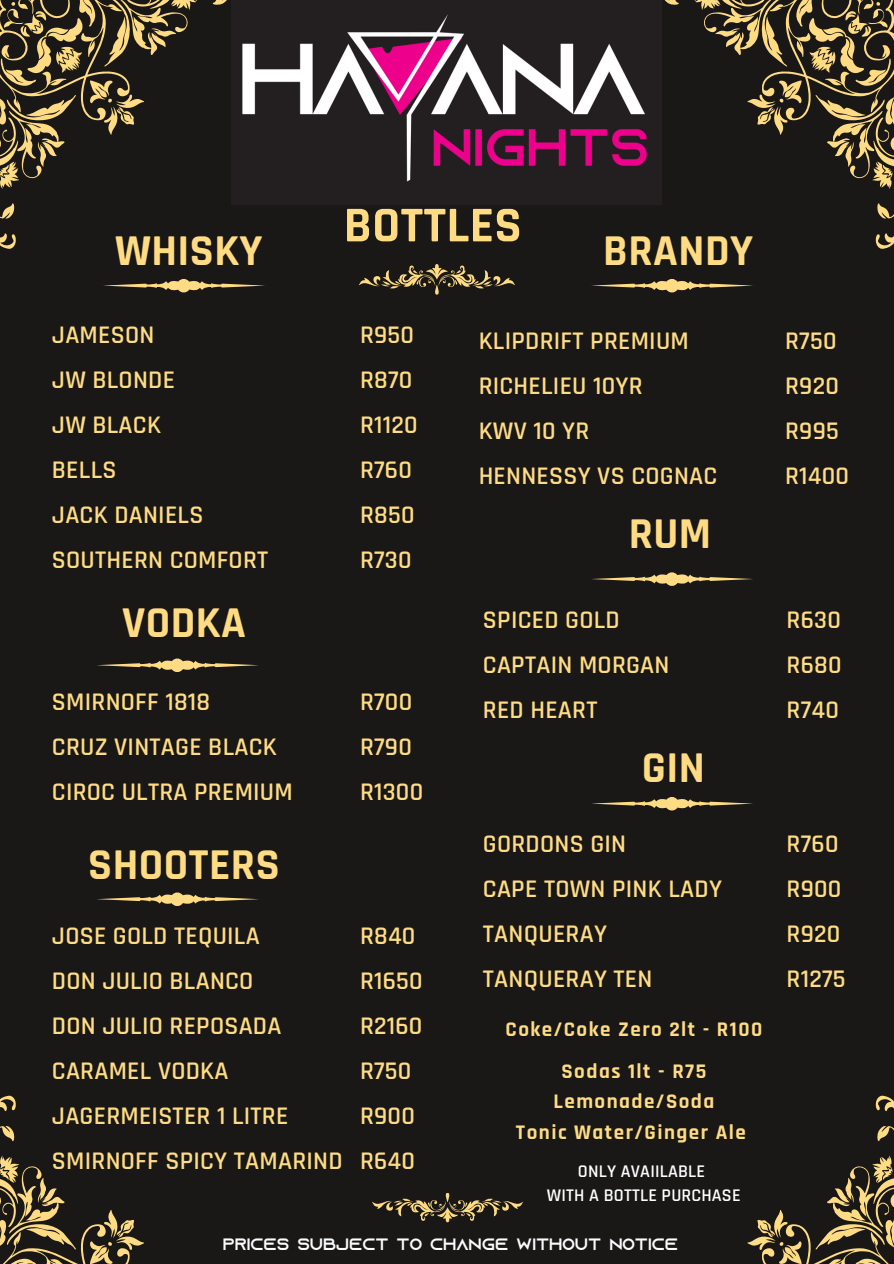
<style>
.page{position:relative;width:894px;height:1264px;background:#fff}
.page>*{position:absolute;margin:0;border:0;box-sizing:border-box;transform-origin:0 0}
.t1{font:700 50.55px "Rajdhani";letter-spacing:.01em;color:#ffdc83}
.t2{font:700 44.55px "Rajdhani";letter-spacing:.01em;color:#ffdc83}
.t3{font:600 25.65px/45px "Rajdhani";letter-spacing:.01em;color:#ffdc83}
.t4{font:700 21px/41.7px "Rajdhani";letter-spacing:.07em;color:#ffdc83;text-align:center}
.t5{font:600 18px/24.8px "Rajdhani";letter-spacing:.01em;color:#fff;text-align:center}
.t6{font:16.5px "Azonix";color:#fcfcfc}
</style>
<div class="page">
<div style="left:0;top:0;width:893px;height:1263px;background:#191817"></div>
<svg style="left:0;top:1095px;width:144px;height:168px"></svg>
<svg style="left:747px;top:1095px;width:146px;height:168px"></svg>
<svg style="left:103px;top:279px;width:162px;height:14px"></svg>
<svg style="left:591px;top:279px;width:162px;height:14px"></svg>
<svg style="left:372px;top:1193px;width:151px;height:28px"></svg>
<svg style="left:665px;top:0;width:228px;height:249px"></svg>
<svg style="left:359px;top:264px;width:156px;height:30px"></svg>
<svg style="left:0;top:0;width:227px;height:249px"></svg>
<svg style="left:97px;top:658px;width:161px;height:14px"></svg>
<svg style="left:591px;top:572px;width:162px;height:14px"></svg>
<svg style="left:591px;top:797px;width:162px;height:14px"></svg>
<img style="left:242px;top:14px;width:405px;height:168px">
<svg style="left:97px;top:892px;width:161px;height:14px"></svg>
<p class="t2" style="left:115px;top:223px;width:149px">WHISKY</p>
<h2 class="t1" style="left:343px;top:194px;width:179px">BOTTLES</h2>
<p class="t2" style="left:603px;top:223px;width:151px">BRANDY</p>
<p class="t3" style="left:52px;top:313px;width:218px">JAMESON<br>JW BLONDE<br>JW BLACK<br>BELLS<br>JACK DANIELS<br>SOUTHERN COMFORT</p>
<p class="t3" style="left:360px;top:313px;width:59px">R950<br>R870<br>R1120<br>R760<br>R850<br>R730</p>
<h3 class="t3" style="left:784px;top:319px;width:65px">R750<br>R920<br>R995<br>R1400</h3>
<h3 class="t2" style="left:122px;top:595px;width:125px">VODKA</h3>
<p class="t3" style="left:478px;top:319px;width:240px">KLIPDRIFT PREMIUM<br>RICHELIEU 10YR<br>KWV 10 YR<br>HENNESSY VS COGNAC</p>
<p class="t2" style="left:628px;top:507px;width:84px">RUM</p>
<h1 class="t3" style="left:483px;top:598px;width:188px">SPICED GOLD<br>CAPTAIN MORGAN<br>RED HEART</h1>
<h2 class="t2" style="left:641px;top:741px;width:65px">GIN</h2>
<h2 class="t3" style="left:786px;top:598px;width:56px;text-align:justify">R630<br>R680<br>R740</h2>
<h3 class="t3" style="left:52px;top:680px;width:242px">SMIRNOFF 1818<br>CRUZ VINTAGE BLACK<br>CIROC ULTRA PREMIUM</h3>
<h3 class="t3" style="left:360px;top:680px;width:65px">R700<br>R790<br>R1300</h3>
<h3 class="t2" style="left:88px;top:837px;width:193px">SHOOTERS</h3>
<h3 class="t3" style="left:52px;top:913px;width:292px">JOSE GOLD TEQUILA<br>DON JULIO BLANCO<br>DON JULIO REPOSADA<br>CARAMEL VODKA<br>JAGERMEISTER 1 LITRE<br>SMIRNOFF SPICY TAMARIND</h3>
<h3 class="t3" style="left:360px;top:913px;width:64px">R840<br>R1650<br>R2160<br>R750<br>R900<br>R640</h3>
<p class="t3" style="left:483px;top:822px;width:240px">GORDONS GIN<br>CAPE TOWN PINK LADY<br>TANQUERAY<br>TANQUERAY TEN</p>
<h2 class="t3" style="left:786px;top:822px;width:60px">R760<br>R900<br>R920<br>R1275</h2>
<p class="t4" style="left:505px;top:1009px;width:258px">Coke/Coke Zero 2lt - R100<br>Sodas 1lt - R75</p>
<p class="t4" style="left:516px;top:1087px;width:231px;line-height:30.3px">Lemonade/Soda<br>Tonic Water/Ginger Ale</p>
<h3 class="t5" style="left:546px;top:1158px;width:195px">ONLY AVAIILABLE<br>WITH A BOTTLE PURCHASE</h3>
<p class="t6" style="left:223px;top:1237px;width:457px">PRICES SUBJECT TO CHANGE WITHOUT NOTICE</p>
</div>
